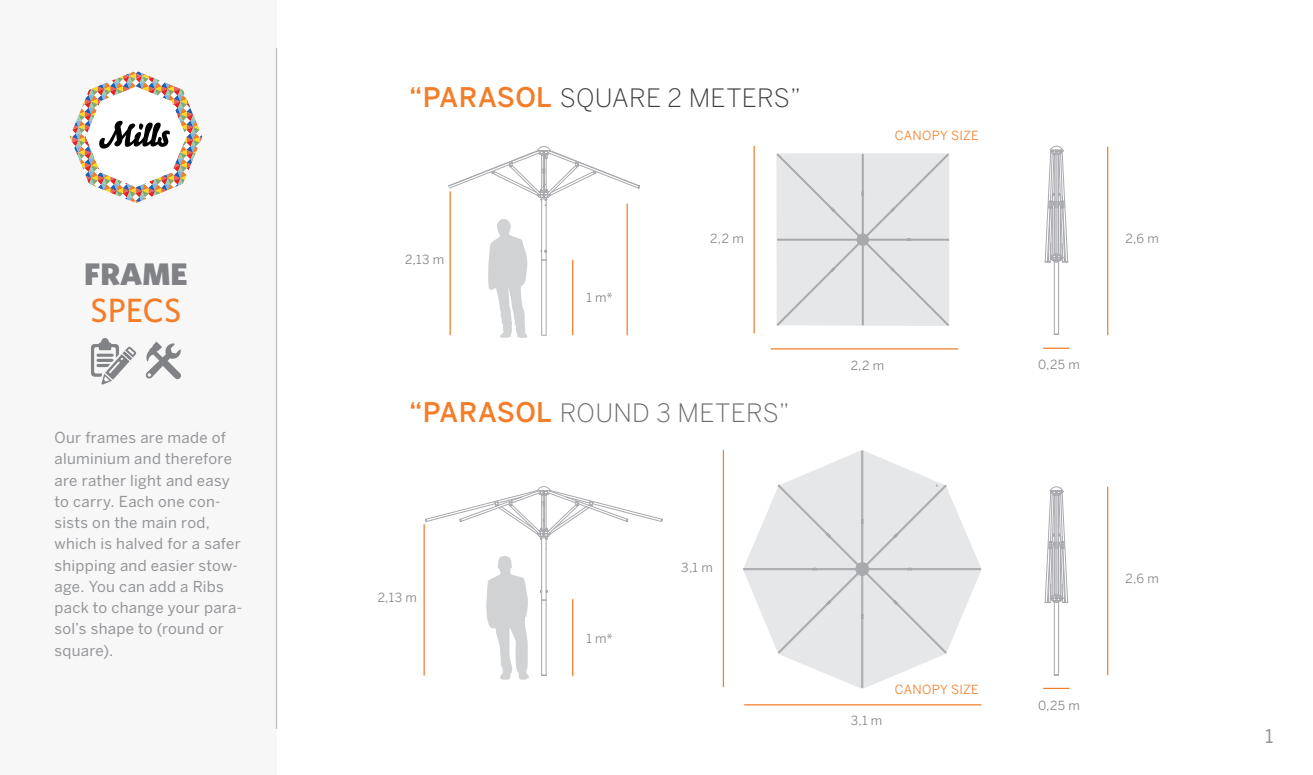
<style>
.page{position:relative;width:1313px;height:775px;background:#fff}
.page>*{position:absolute;margin:0;border:0;box-sizing:border-box;transform-origin:0 0}
.t1{font:500 33.75px "Whitney HTF";color:#f37d29}
.t2{font:31.25px "Whitney HTF Black SC";color:#808285}
.t3{font:300 25.12px "Benton Sans";letter-spacing:.01em;color:#3e3e3f}
.t4{font:300 25.12px "Benton Sans";letter-spacing:.01em;color:#6c6d70}
.t5{font:18.75px "Benton Sans";color:#939598}
.t6{font:15px/21.2px "Benton Sans";letter-spacing:.02em;color:#939598}
.t7{font:12.5px "Benton Sans";letter-spacing:.035em;color:#808285}
.t8{font:12.5px "Benton Sans";letter-spacing:.02em;color:#f37d29}
.s1{font-weight:500;font-size:26.88px;color:#f37d29}
</style>
<div class="page">
<div style="left:0;top:0;width:276px;height:775px;background:#f7f7f8"></div>
<svg style="left:91px;top:338px;width:45px;height:47px"></svg>
<svg style="left:122px;top:351px;width:10px;height:9px"></svg>
<svg style="left:146px;top:342px;width:35px;height:37px"></svg>
<svg style="left:70px;top:71px;width:132px;height:132px"></svg>
<hr style="left:276px;top:48px;width:1px;height:681px;background:#bcbdc0">
<svg style="left:743px;top:450px;width:238px;height:238px"></svg>
<hr style="left:423px;top:524px;width:2px;height:152px;background:#f37d29">
<hr style="left:1107px;top:147px;width:1px;height:188px;background:#f37d29">
<hr style="left:771px;top:348px;width:187px;height:2px;background:#f37d29">
<hr style="left:1107px;top:487px;width:1px;height:188px;background:#f37d29">
<hr style="left:753px;top:146px;width:1px;height:187px;background:#f37d29">
<hr style="left:723px;top:450px;width:1px;height:237px;background:#f37d29">
<div style="left:856px;top:563px;width:12px;height:12px;background:#a8a9ad;border-radius:50%"></div>
<svg style="left:776px;top:153px;width:173px;height:173px;background:#e2e3e5"></svg>
<div style="left:857px;top:234px;width:11px;height:11px;background:#a8a9ad;border-radius:50%"></div>
<svg style="left:448px;top:146px;width:192px;height:192px"></svg>
<svg style="left:424px;top:486px;width:239px;height:194px"></svg>
<svg style="left:1044px;top:486px;width:24px;height:190px"></svg>
<hr style="left:1053px;top:544px;width:1px;height:52px;background:#a8a9ad">
<hr style="left:1051px;top:547px;width:1px;height:52px;background:#a8a9ad">
<svg style="left:1043px;top:348px;width:26px;height:1px"></svg>
<svg style="left:1043px;top:688px;width:26px;height:1px"></svg>
<svg style="left:1044px;top:145px;width:24px;height:190px"></svg>
<hr style="left:1053px;top:203px;width:1px;height:52px;background:#a8a9ad">
<hr style="left:1051px;top:207px;width:1px;height:51px;background:#a8a9ad">
<hr style="left:744px;top:704px;width:237px;height:1px;background:#f37d29">
<h2 class="t2" style="left:84px;top:255px;width:105px">FRAME</h2>
<h1 class="t1" style="left:90px;top:289px;width:93px">SPECS</h1>
<p class="t6" style="left:55px;top:427px;width:189px">Our frames are made of aluminium and therefore are rather light and easy to carry. Each one con&shy;sists on the main rod, which is halved for a safer shipping and easier stow&shy;age. You can add a Ribs pack to change your para&shy;sol’s shape to (round or square).</p>
<h3 class="t3" style="left:409px;top:83px;width:393px"><span class="s1">“PARASOL</span> SQUARE 2 METERS”</h3>
<p class="t7" style="left:405px;top:252px;width:41px">2,13 m</p>
<p class="t7" style="left:586px;top:290px;width:28px">1 m*</p>
<p class="t7" style="left:710px;top:231px;width:35px">2,2 m</p>
<h3 class="t4" style="left:409px;top:398px;width:382px"><span class="s1">“PARASOL</span> ROUND 3 METERS”</h3>
<p class="t8" style="left:894px;top:128px;width:85px">CANOPY SIZE</p>
<p class="t7" style="left:850px;top:358px;width:35px">2,2 m</p>
<p class="t7" style="left:378px;top:590px;width:41px">2,13 m</p>
<p class="t7" style="left:586px;top:631px;width:28px">1 m*</p>
<p class="t7" style="left:681px;top:560px;width:33px">3,1 m</p>
<p class="t7" style="left:850px;top:713px;width:33px">3,1 m</p>
<p class="t8" style="left:894px;top:682px;width:85px">CANOPY SIZE</p>
<p class="t7" style="left:1038px;top:358px;width:43px">0,25 m</p>
<p class="t7" style="left:1125px;top:231px;width:35px">2,6 m</p>
<p class="t7" style="left:1038px;top:698px;width:43px">0,25 m</p>
<p class="t7" style="left:1125px;top:571px;width:35px">2,6 m</p>
<p class="t5" style="left:1265px;top:725px;width:10px">1</p>
</div>
